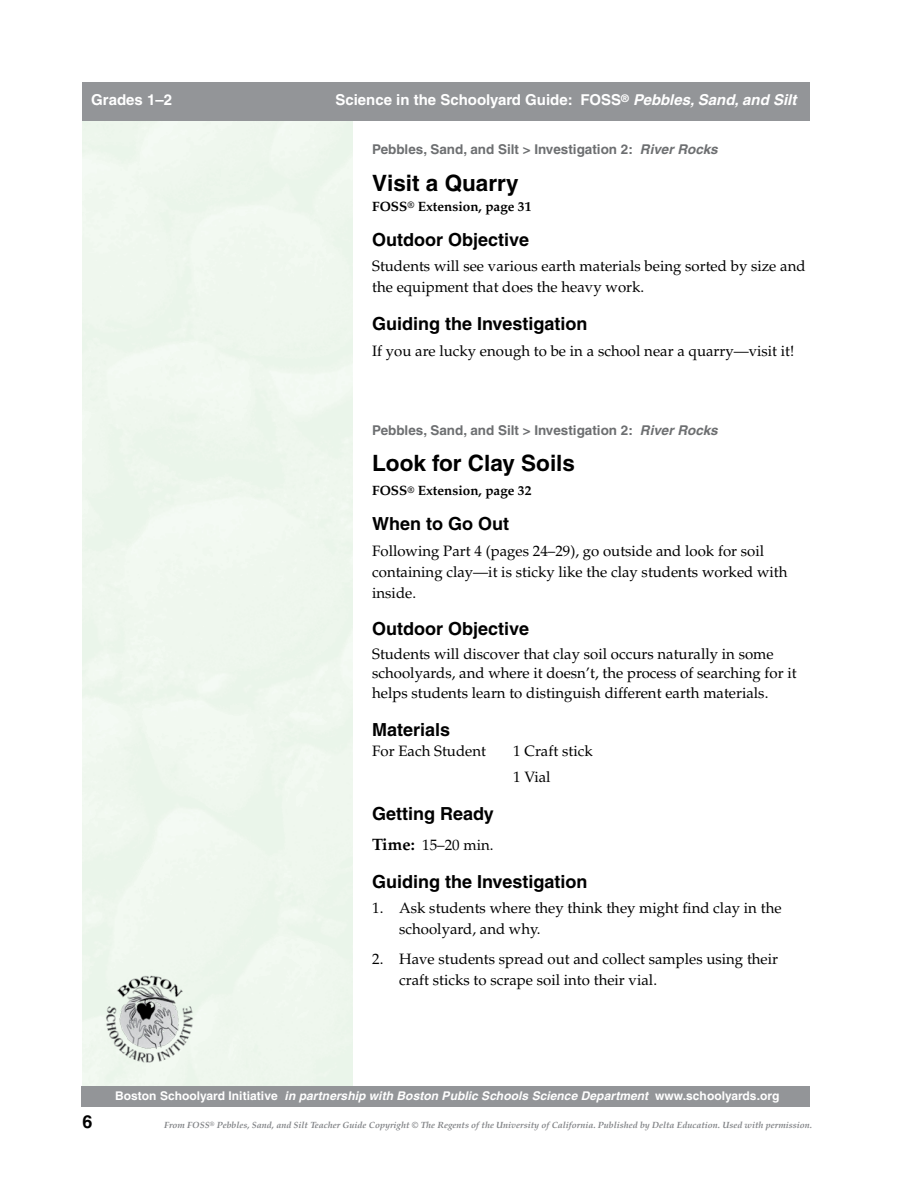
<style>
.page{position:relative;width:918px;height:1188px;background:#fff}
.page>*{position:absolute;margin:0;border:0;box-sizing:border-box;transform-origin:0 0}
.t1{font:700 22.5px "Helvetica";color:#000}
.t2{font:700 18px "Helvetica";color:#000}
.t3{font:15px/21px "Palatino";color:#000}
.t4{font:700 15px "Helvetica";color:#fff}
.t5{font:700 13.5px "Helvetica";color:#6d6f71}
.t6{font:700 13.5px "Palatino";color:#000}
.t7{font:italic 700 12px "Helvetica";letter-spacing:.005em;color:#fff}
.t8{font:italic 700 9px "Palatino";color:#808285}
.s1{font-style:italic}
.s2{font-weight:700;font-size:16.5px}
.s3{font-style:normal}
</style>
<div class="page">
<div style="left:82px;top:82px;width:728px;height:39px;background:#939598"></div>
<div style="left:82px;top:1086px;width:728px;height:20px;background:#939598"></div>
<img style="left:104px;top:974px;width:92px;height:91px">
<p class="t4" style="left:91px;top:90px;width:82px">Grades 1–2</p>
<p class="t4" style="left:335px;top:90px;width:463px">Science in the Schoolyard Guide: FOSS<sup>®</sup> <span class="s1">Pebbles, Sand, and Silt</span></p>
<p class="t5" style="left:372px;top:141px;width:347px">Pebbles, Sand, and Silt &gt; Investigation 2: <span class="s1">River Rocks</span></p>
<h1 class="t1" style="left:372px;top:170px;width:148px">Visit a Quarry</h1>
<p class="t6" style="left:372px;top:198px;width:161px">FOSS<sup>®</sup> Extension, page 31</p>
<p class="t2" style="left:372px;top:228px;width:159px">Outdoor Objective</p>
<p class="t3" style="left:372px;top:256px;width:435px">Students will see various earth materials being sorted by size and the equipment that does the heavy work.</p>
<p class="t2" style="left:372px;top:313px;width:217px">Guiding the Investigation</p>
<p class="t3" style="left:372px;top:341px;width:424px">If you are lucky enough to be in a school near a quarry—visit it!</p>
<p class="t5" style="left:372px;top:422px;width:347px">Pebbles, Sand, and Silt &gt; Investigation 2: <span class="s1">River Rocks</span></p>
<h1 class="t1" style="left:372px;top:450px;width:204px">Look for Clay Soils</h1>
<p class="t6" style="left:372px;top:483px;width:161px">FOSS<sup>®</sup> Extension, page 32</p>
<p class="t2" style="left:372px;top:513px;width:138px">When to Go Out</p>
<p class="t3" style="left:372px;top:541px;width:417px">Following Part 4 (pages 24–29), go outside and look for soil containing clay—it is sticky like the clay students worked with inside.</p>
<p class="t2" style="left:372px;top:617px;width:159px">Outdoor Objective</p>
<p class="t3" style="left:372px;top:644px;width:426px;line-height:19.5px">Students will discover that clay soil occurs naturally in some schoolyards, and where it doesn’t, the process of searching for it helps students learn to distinguish different earth materials.</p>
<p class="t2" style="left:372px;top:718px;width:80px">Materials</p>
<p class="t3" style="left:372px;top:741px;width:115px">For Each Student</p>
<p class="t3" style="left:513px;top:739px;width:81px;line-height:25.3px">1 Craft stick<br>1 Vial</p>
<p class="t2" style="left:372px;top:803px;width:123px">Getting Ready</p>
<p class="t3" style="left:372px;top:834px;width:123px"><span class="s2">Time:</span> 15–20 min.</p>
<p class="t2" style="left:372px;top:871px;width:217px">Guiding the Investigation</p>
<p class="t3" style="left:399px;top:898px;width:384px;text-indent:-27px">1. Ask students where they think they might find clay in the schoolyard, and why.</p>
<p class="t3" style="left:399px;top:949px;width:380px;text-indent:-27px">2. Have students spread out and collect samples using their craft sticks to scrape soil into their vial.</p>
<p class="t2" style="left:82px;top:1111px;width:12px">6</p>
<p class="t7" style="left:115px;top:1088px;width:666px"><span class="s3">Boston Schoolyard Initiative</span> in partnership with Boston Public Schools Science Department <span class="s3">www.schoolyards.org</span></p>
<p class="t8" style="left:164px;top:1120px;width:649px">From FOSS<sup>®</sup> Pebbles, Sand, and Silt Teacher Guide Copyright © The Regents of the University of California. Published by Delta Education. Used with permission.</p>
</div>
